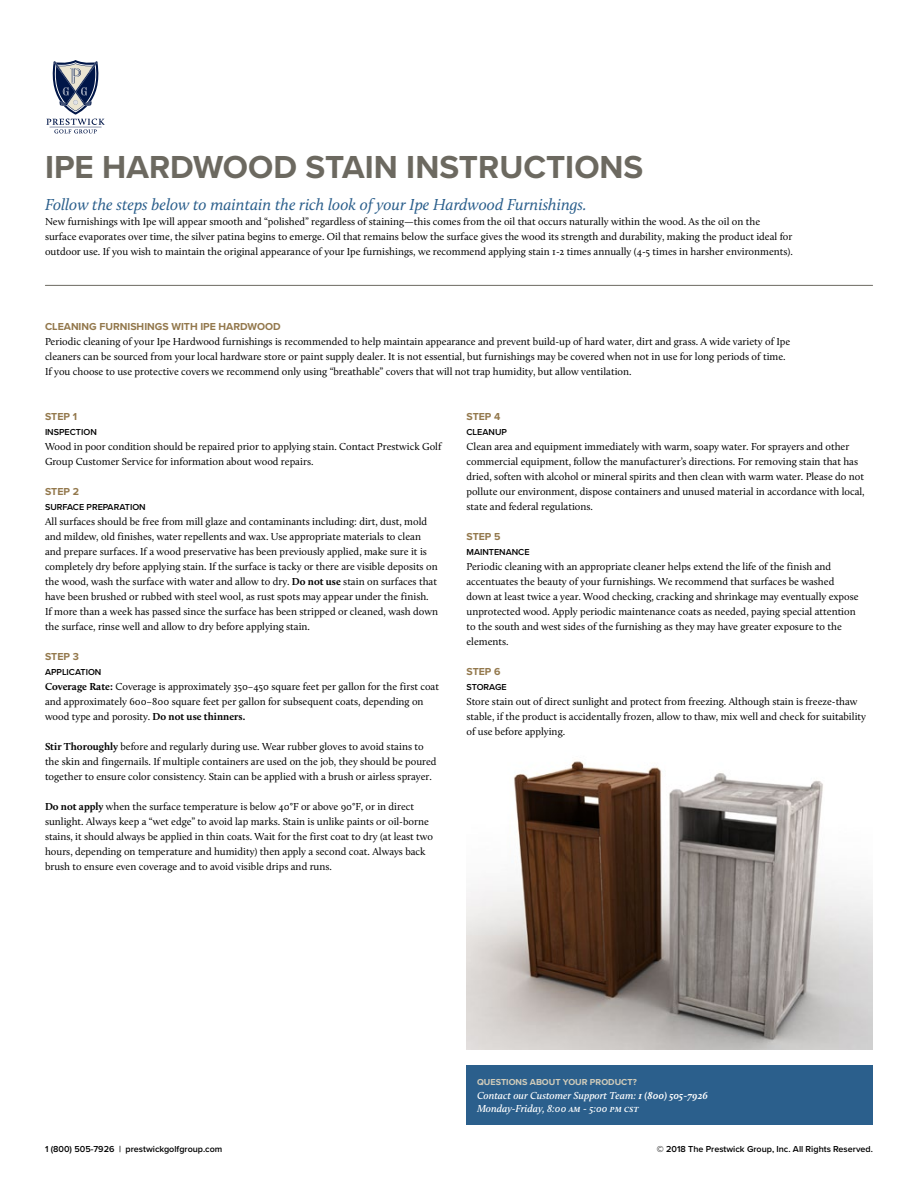
<style>
.page{position:relative;width:918px;height:1188px;background:#fff}
.page>*{position:absolute;margin:0;border:0;box-sizing:border-box;transform-origin:0 0}
.t1{font:700 33px "Proxima Nova";color:#6c6960}
.t2{font:italic 16.5px "Calluna";color:#2b5f8c}
.t3{font:10.5px/15px "Calluna";color:#000}
.t4{font:italic 600 10.5px "Calluna";color:#fff}
.t5{font:700 10.5px "Proxima Nova";color:#93784c}
.t6{font:600 9px "Proxima Nova";color:#000}
.t7{font:700 9px "Proxima Nova";color:#d1ccba}
.s1{font-weight:700}
</style>
<div class="page">
<div style="left:466px;top:1065px;width:407px;height:60px;background:#2b5f8c"></div>
<svg style="left:47px;top:60px;width:58px;height:73px"></svg>
<img style="left:466px;top:761px;width:407px;height:289px">
<hr style="left:45px;top:285px;width:828px;height:1px;background:#6c6960">
<p class="t1" style="left:45px;top:142px;width:600px">IPE HARDWOOD STAIN INSTRUCTIONS</p>
<p class="t2" style="left:45px;top:194px;width:543px">Follow the steps below to maintain the rich look of your Ipe Hardwood Furnishings.</p>
<p class="t3" style="left:45px;top:214px;width:749px">New furnishings with Ipe will appear smooth and “polished” regardless of staining—this comes from the oil that occurs naturally within the wood. As the oil on the surface evaporates over time, the silver patina begins to emerge. Oil that remains below the surface gives the wood its strength and durability, making the product ideal for outdoor use. If you wish to maintain the original appearance of your Ipe furnishings, we recommend applying stain 1-2 times annually (4-5 times in harsher environments).</p>
<p class="t5" style="left:45px;top:319px;width:237px">CLEANING FURNISHINGS WITH IPE HARDWOOD</p>
<p class="t3" style="left:45px;top:334px;width:747px">Periodic cleaning of your Ipe Hardwood furnishings is recommended to help maintain appearance and prevent build-up of hard water, dirt and grass. A wide variety of Ipe cleaners can be sourced from your local hardware store or paint supply dealer. It is not essential, but furnishings may be covered when not in use for long periods of time.<br>If you choose to use protective covers we recommend only using “breathable” covers that will not trap humidity, but allow ventilation.</p>
<p class="t5" style="left:466px;top:409px;width:35px">STEP 4</p>
<p class="t6" style="left:466px;top:425px;width:42px">CLEANUP</p>
<p class="t3" style="left:466px;top:439px;width:400px">Clean area and equipment immediately with warm, soapy water. For sprayers and other commercial equipment, follow the manufacturer’s directions. For removing stain that has dried, soften with alcohol or mineral spirits and then clean with warm water. Please do not pollute our environment, dispose containers and unused material in accordance with local, state and federal regulations.</p>
<p class="t5" style="left:466px;top:529px;width:36px">STEP 5</p>
<p class="t6" style="left:466px;top:545px;width:65px">MAINTENANCE</p>
<p class="t3" style="left:466px;top:559px;width:394px">Periodic cleaning with an appropriate cleaner helps extend the life of the finish and accentuates the beauty of your furnishings. We recommend that surfaces be washed down at least twice a year. Wood checking, cracking and shrinkage may eventually expose unprotected wood. Apply periodic maintenance coats as needed, paying special attention to the south and west sides of the furnishing as they may have greater exposure to the elements.</p>
<p class="t5" style="left:466px;top:664px;width:36px">STEP 6</p>
<p class="t6" style="left:466px;top:680px;width:42px">STORAGE</p>
<p class="t3" style="left:466px;top:694px;width:401px">Store stain out of direct sunlight and protect from freezing. Although stain is freeze-thaw stable, if the product is accidentally frozen, allow to thaw, mix well and check for suitability of use before applying.</p>
<p class="t5" style="left:45px;top:409px;width:34px">STEP 1</p>
<p class="t6" style="left:45px;top:425px;width:53px">INSPECTION</p>
<p class="t3" style="left:45px;top:439px;width:398px">Wood in poor condition should be repaired prior to applying stain. Contact Prestwick Golf<br>Group Customer Service for information about wood repairs.</p>
<p class="t5" style="left:45px;top:484px;width:35px">STEP 2</p>
<p class="t6" style="left:45px;top:500px;width:102px">SURFACE PREPARATION</p>
<p class="t3" style="left:45px;top:514px;width:395px">All surfaces should be free from mill glaze and contaminants including: dirt, dust, mold and mildew, old finishes, water repellents and wax. Use appropriate materials to clean and prepare surfaces. If a wood preservative has been previously applied, make sure it is completely dry before applying stain. If the surface is tacky or there are visible deposits on the wood, wash the surface with water and allow to dry. <span class="s1">Do not use</span> stain on surfaces that have been brushed or rubbed with steel wool, as rust spots may appear under the finish.<br>If more than a week has passed since the surface has been stripped or cleaned, wash down the surface, rinse well and allow to dry before applying stain.</p>
<p class="t5" style="left:45px;top:649px;width:35px">STEP 3</p>
<p class="t6" style="left:45px;top:665px;width:58px">APPLICATION</p>
<p class="t3" style="left:45px;top:679px;width:396px"><span class="s1">Coverage Rate:</span> Coverage is approximately 350–450 square feet per gallon for the first coat and approximately 600–800 square feet per gallon for subsequent coats, depending on wood type and porosity. <span class="s1">Do not use thinners.</span></p>
<p class="t3" style="left:45px;top:739px;width:393px"><span class="s1">Stir Thoroughly</span> before and regularly during use. Wear rubber gloves to avoid stains to the skin and fingernails. If multiple containers are used on the job, they should be poured together to ensure color consistency. Stain can be applied with a brush or airless sprayer.</p>
<p class="t3" style="left:45px;top:799px;width:390px"><span class="s1">Do not apply</span> when the surface temperature is below 40°F or above 90°F, or in direct sunlight. Always keep a “wet edge” to avoid lap marks. Stain is unlike paints or oil-borne stains, it should always be applied in thin coats. Wait for the first coat to dry (at least two hours, depending on temperature and humidity) then apply a second coat. Always back brush to ensure even coverage and to avoid visible drips and runs.</p>
<p class="t7" style="left:477px;top:1075px;width:161px">QUESTIONS ABOUT YOUR PRODUCT?</p>
<p class="t4" style="left:477px;top:1089px;width:232px">Contact our Customer Support Team: <span class="s1">1 (800) 505-7926</span></p>
<p class="t4" style="left:477px;top:1102px;width:163px">Monday-Friday, 8:00 am - 5:00 pm cst</p>
<p class="t6" style="left:45px;top:1143px;width:179px">1 (800) 505-7926 | prestwickgolfgroup.com</p>
<p class="t6" style="left:657px;top:1143px;width:218px">© 2018 The Prestwick Group, Inc. All Rights Reserved.</p>
</div>
